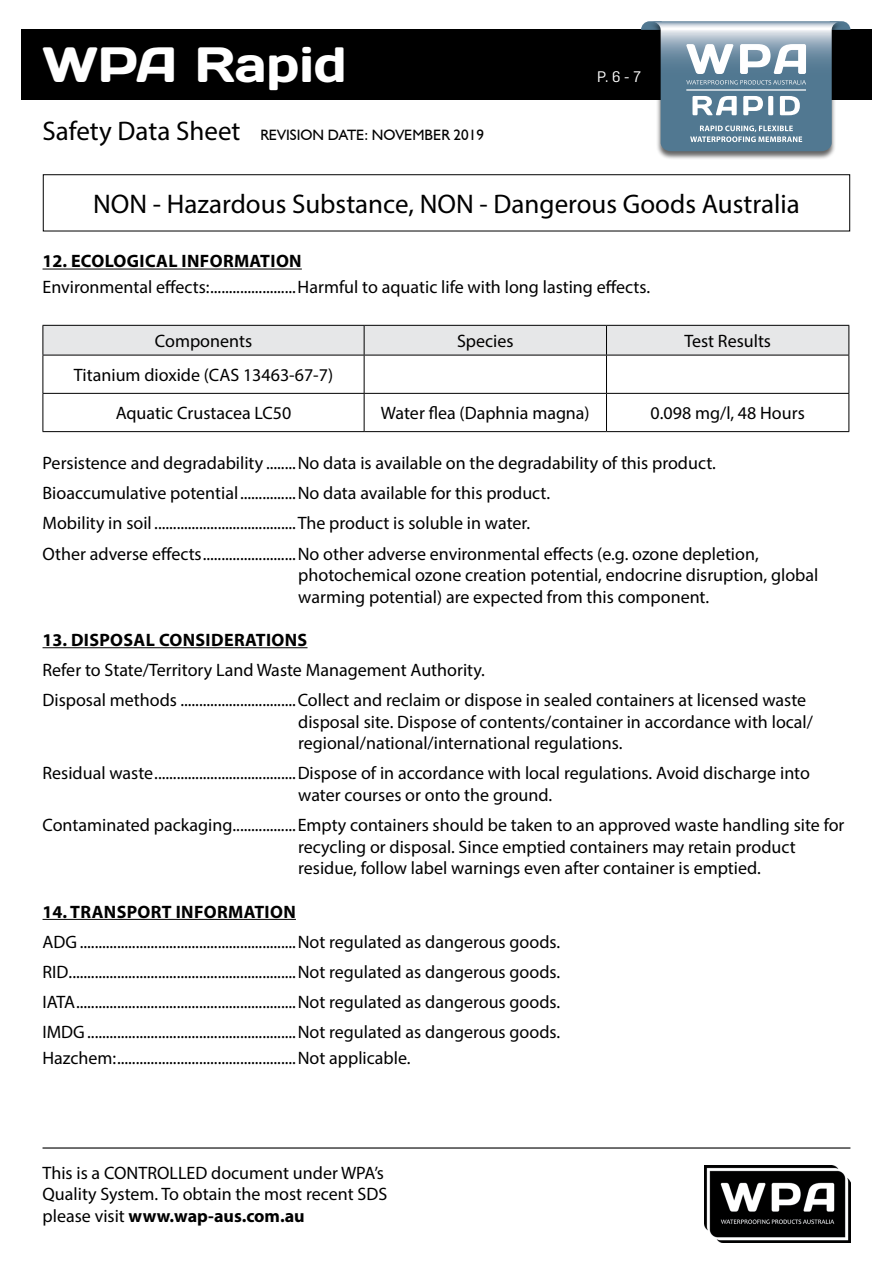
<style>
.page{position:relative;width:893px;height:1263px;background:#fff}
.page>*{position:absolute;margin:0;border:0;box-sizing:border-box;transform-origin:0 0}
.t1{font:49.5px "Days";color:#fff}
.t2{font:27px "Myriad Pro";color:#000}
.t3{font:18px/21.6px "Myriad Pro";color:#000}
.t4{font:700 18px "Myriad Pro";letter-spacing:.02em;color:#000}
.t5{font:15px "Humanist 521 BT";color:#000}
.t6{font:15px "Flama";color:#fff}
.s1{font-family:"Myriad Pro";font-size:27px}
.s2{font-weight:700}
</style>
<div class="page">
<div style="left:21px;top:30px;width:851px;height:70px;background:#000"></div>
<hr style="left:43px;top:1147px;width:807px;height:1px;background:#000">
<img style="left:704px;top:1165px;width:146px;height:77px">
<div style="left:43px;top:174px;width:807px;height:57px;border:1px solid #000"></div>
<div style="left:647px;top:21px;width:198px;height:139px;background:#000;opacity:.6"></div>
<svg style="left:641px;top:21px;width:209px;height:130px"></svg>
<hr style="left:43px;top:269px;width:259px;height:1px;background:#000">
<hr style="left:43px;top:647px;width:265px;height:1px;background:#000">
<hr style="left:43px;top:919px;width:253px;height:1px;background:#000">
<hr style="left:43px;top:355px;width:1px;height:38px;background:#000">
<hr style="left:848px;top:355px;width:1px;height:38px;background:#000">
<hr style="left:43px;top:394px;width:1px;height:37px;background:#000">
<hr style="left:848px;top:394px;width:1px;height:37px;background:#000">
<hr style="left:43px;top:431px;width:321px;height:1px;background:#000">
<hr style="left:364px;top:431px;width:242px;height:1px;background:#000">
<hr style="left:606px;top:431px;width:243px;height:1px;background:#000">
<svg style="left:43px;top:325px;width:806px;height:30px;background:#dcddde"></svg>
<hr style="left:43px;top:355px;width:321px;height:1px;background:#000">
<hr style="left:364px;top:355px;width:242px;height:1px;background:#000">
<hr style="left:364px;top:355px;width:1px;height:38px;background:#000">
<hr style="left:606px;top:355px;width:243px;height:1px;background:#000">
<hr style="left:606px;top:355px;width:1px;height:38px;background:#000">
<hr style="left:43px;top:393px;width:321px;height:1px;background:#000">
<hr style="left:364px;top:393px;width:242px;height:1px;background:#000">
<hr style="left:364px;top:394px;width:1px;height:37px;background:#000">
<hr style="left:606px;top:393px;width:243px;height:1px;background:#000">
<hr style="left:606px;top:394px;width:1px;height:37px;background:#000">
<h1 class="t1" style="left:43px;top:33px;width:306px">WPA Rapid</h1>
<p class="t5" style="left:43px;top:125px;width:443px"><span class="s1">Safety Data Sheet</span> REVISION DATE: NOVEMBER 2019</p>
<p class="t6" style="left:597px;top:66px;width:45px">P. 6 - 7</p>
<h2 class="t2" style="left:93px;top:187px;width:708px">NON - Hazardous Substance, NON - Dangerous Goods Australia</h2>
<p class="t4" style="left:43px;top:249px;width:261px">12. ECOLOGICAL INFORMATION</p>
<p class="t3" style="left:43px;top:276px;width:609px">Environmental effects:.......................Harmful to aquatic life with long lasting effects.</p>
<p class="t3" style="left:155px;top:330px;width:99px">Components</p>
<p class="t3" style="left:457px;top:330px;width:58px">Species</p>
<p class="t3" style="left:684px;top:330px;width:88px">Test Results</p>
<p class="t3" style="left:74px;top:355px;width:261px;line-height:38.2px;text-align:center">Titanium dioxide (CAS 13463-67-7)<br>Aquatic Crustacea LC50</p>
<p class="t3" style="left:381px;top:402px;width:210px">Water flea (Daphnia magna)</p>
<p class="t3" style="left:651px;top:402px;width:156px">0.098 mg/l, 48 Hours</p>
<p class="t3" style="left:43px;top:448px;width:718px;line-height:30.2px">Persistence and degradability ........No data is available on the degradability of this product.<br>Bioaccumulative potential...............No data available for this product.<br>Mobility in soil ......................................The product is soluble in water.<br>Other adverse effects.........................No other adverse environmental effects (e.g. ozone depletion,</p>
<p class="t3" style="left:298px;top:564px;width:522px">photochemical ozone creation potential, endocrine disruption, global warming potential) are expected from this component.</p>
<p class="t4" style="left:43px;top:628px;width:266px">13. DISPOSAL CONSIDERATIONS</p>
<p class="t3" style="left:43px;top:655px;width:765px;line-height:30.2px">Refer to State/Territory Land Waste Management Authority.<br>Disposal methods ...............................Collect and reclaim or dispose in sealed containers at licensed waste</p>
<p class="t3" style="left:298px;top:711px;width:516px">disposal site. Dispose of contents/container in accordance with local/ regional/national/international regulations.</p>
<p class="t3" style="left:43px;top:762px;width:769px;text-align:center">Residual waste......................................Dispose of in accordance with local regulations. Avoid discharge into water courses or onto the ground.</p>
<p class="t3" style="left:298px;top:814px;width:548px;text-indent:-256px">Contaminated packaging.................Empty containers should be taken to an approved waste handling site for recycling or disposal. Since emptied containers may retain product residue, follow label warnings even after container is emptied.</p>
<p class="t4" style="left:43px;top:900px;width:255px">14. TRANSPORT INFORMATION</p>
<p class="t3" style="left:43px;top:926px;width:519px;line-height:30.2px;text-align:justify">ADG..........................................................Not regulated as dangerous goods.<br>RID.............................................................Not regulated as dangerous goods.<br>IATA...........................................................Not regulated as dangerous goods.<br>IMDG........................................................Not regulated as dangerous goods.</p>
<p class="t3" style="left:43px;top:1047px;width:369px">Hazchem:................................................Not applicable.</p>
<p class="t3" style="left:43px;top:1161px;width:346px">This is a CONTROLLED document under WPA’s<br>Quality System. To obtain the most recent SDS please visit <span class="s2">www.wap-aus.com.au</span></p>
</div>
